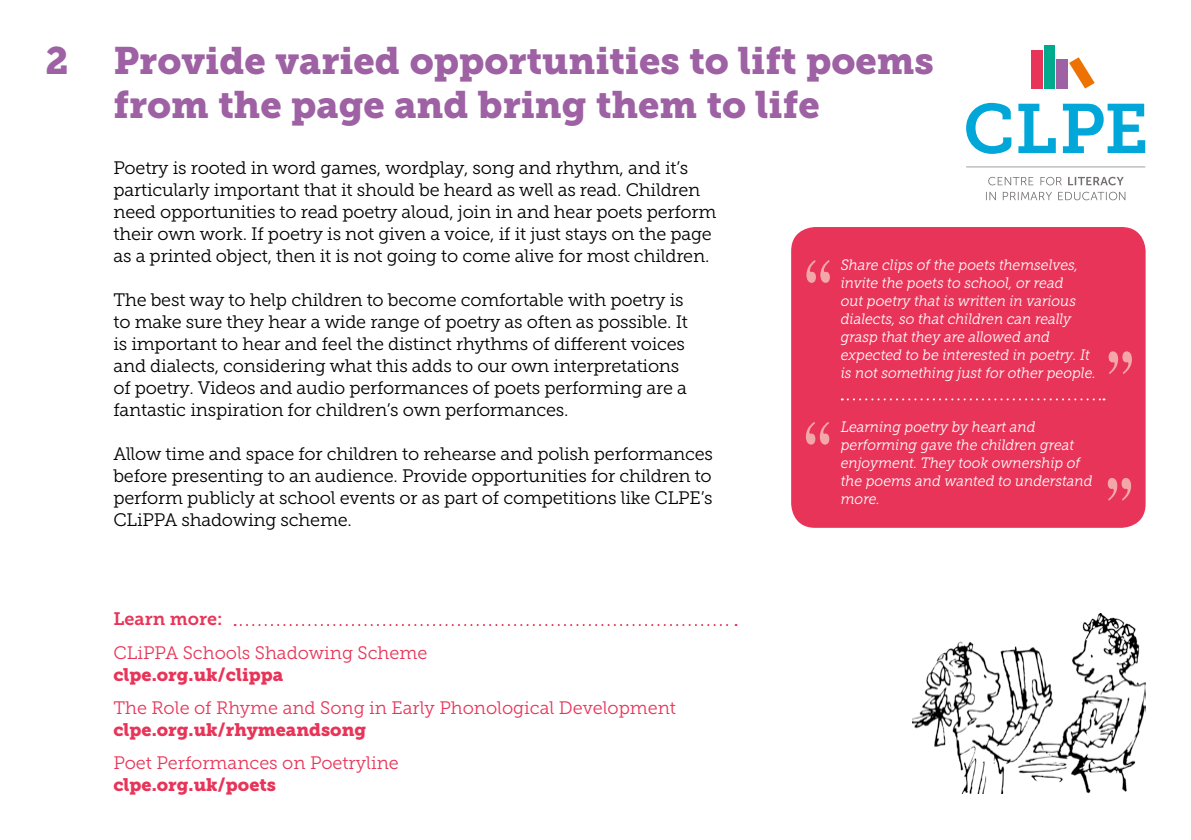
<style>
.page{position:relative;width:1191px;height:840px;background:#fff}
.page>*{position:absolute;margin:0;border:0;box-sizing:border-box;transform-origin:0 0}
.t1{font:700 68px "Times";color:#f4a7a8;scale:.76 1}
.t2{font:38px/44px "Museo Slab 900";color:#9e61a4}
.t3{font:18px/22px "Museo Slab 300";letter-spacing:-.01em;color:#000}
.t4{font:18px "Museo Slab 300";color:#e83458}
.t5{font:18px "Museo Slab 900";color:#e83458}
.t6{font:18px "Museo Slab 700";color:#e83458}
.t7{font:italic 15px/18px "Museo Slab 300";color:#fff;scale:.94 1}
</style>
<div class="page">
<img style="left:912px;top:613px;width:233px;height:179px">
<div style="left:1031px;top:50px;width:11px;height:38px;background:#e83458"></div>
<div style="left:1044px;top:45px;width:10px;height:43px;background:#00aa8d"></div>
<div style="left:1056px;top:59px;width:11px;height:29px;background:#9e61a4"></div>
<svg style="left:1069px;top:57px;width:25px;height:31px"></svg>
<svg style="left:966px;top:103px;width:179px;height:51px"></svg>
<svg style="left:986px;top:192px;width:139px;height:8px"></svg>
<svg style="left:988px;top:177px;width:135px;height:8px"></svg>
<hr style="left:966px;top:166px;width:179px;height:1px;background:#a09d9c">
<svg style="left:235px;top:624px;width:501px;height:1px"></svg>
<div style="left:791px;top:227px;width:354px;height:300px;background:#e83458;border-radius:24px"></div>
<svg style="left:841px;top:398px;width:263px;height:2px"></svg>
<h2 class="t2" style="left:113px;top:39px;width:822px;text-indent:-68px">2 Provide varied opportunities to lift poems from the page and bring them to life</h2>
<p class="t3" style="left:113px;top:157px;width:604px">Poetry is rooted in word games, wordplay, song and rhythm, and it’s particularly important that it should be heard as well as read. Children need opportunities to read poetry aloud, join in and hear poets perform their own work. If poetry is not given a voice, if it just stays on the page as a printed object, then it is not going to come alive for most children.</p>
<p class="t3" style="left:113px;top:289px;width:576px">The best way to help children to become comfortable with poetry is to make sure they hear a wide range of poetry as often as possible. It is important to hear and feel the distinct rhythms of different voices and dialects, considering what this adds to our own interpretations of poetry. Videos and audio performances of poets performing are a fantastic inspiration for children’s own performances.</p>
<p class="t3" style="left:113px;top:443px;width:601px;text-align:justify">Allow time and space for children to rehearse and polish performances before presenting to an audience. Provide opportunities for children to perform publicly at school events or as part of competitions like CLPE’s CLiPPA shadowing scheme.</p>
<p class="t7" style="left:840px;top:256px;width:273px">Share clips of the poets themselves, invite the poets to school, or read<br>out poetry that is written in various dialects, so that children can really grasp that they are allowed and expected to be interested in poetry. It is not something just for other people.</p>
<h1 class="t1" style="left:804px;top:219px;width:36px">“</h1>
<p class="t7" style="left:840px;top:418px;width:269px">Learning poetry by heart and performing gave the children great enjoyment. They took ownership of the poems and wanted to understand more.</p>
<h1 class="t1" style="left:804px;top:380px;width:36px">“</h1>
<h1 class="t1" style="left:1107px;top:310px;width:35px">”</h1>
<h1 class="t1" style="left:1106px;top:436px;width:35px">”</h1>
<p class="t6" style="left:113px;top:608px;width:111px">Learn more:</p>
<p class="t4" style="left:113px;top:642px;width:315px">CLiPPA Schools Shadowing Scheme</p>
<p class="t5" style="left:113px;top:663px;width:171px">clpe.org.uk/clippa</p>
<p class="t4" style="left:113px;top:697px;width:564px">The Role of Rhyme and Song in Early Phonological Development</p>
<p class="t5" style="left:113px;top:718px;width:254px">clpe.org.uk/rhymeandsong</p>
<p class="t4" style="left:113px;top:752px;width:287px">Poet Performances on Poetryline</p>
<p class="t5" style="left:113px;top:773px;width:164px">clpe.org.uk/poets</p>
</div>
